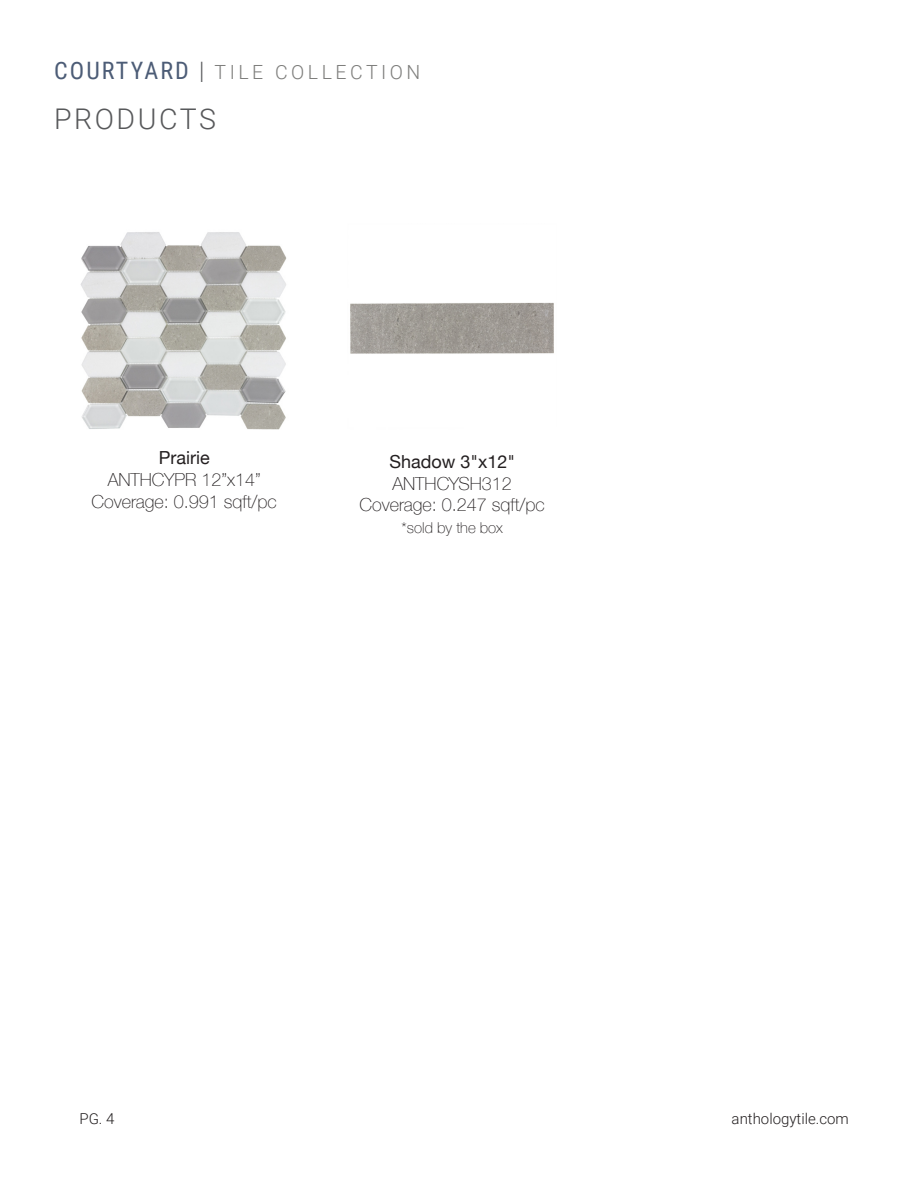
<style>
.page{position:relative;width:918px;height:1188px;background:#fff}
.page>*{position:absolute;margin:0;border:0;box-sizing:border-box;transform-origin:0 0}
.t1{font:300 28.5px "Roboto";letter-spacing:.09em;color:#57585a}
.t2{font:300 19.5px "Roboto";letter-spacing:.18em;color:#7e7e7c}
.t3{font:100 18px "Helvetica Neue";color:#231f20}
.t4{font:18px "Helvetica Neue";color:#231f20}
.t5{font:300 15px "Roboto";color:#231f20}
.t6{font:100 15px "Helvetica Neue";color:#231f20}
.s1{font-family:"Roboto Condensed";font-weight:400;font-size:24px;color:#4c5c76}
.s2{font-size:24px;color:#57585a}
</style>
<div class="page">
<img style="left:80px;top:232px;width:207px;height:198px">
<img style="left:350px;top:302px;width:204px;height:52px">
<p class="t2" style="left:54px;top:59px;width:368px"><span class="s1">COURTYARD</span> <span class="s2">|</span> TILE COLLECTION</p>
<p class="t1" style="left:54px;top:99px;width:164px">PRODUCTS</p>
<p class="t4" style="left:159px;top:445px;width:52px">Prairie</p>
<p class="t3" style="left:108px;top:466px;width:155px">ANTHCYPR 12”x14”</p>
<p class="t3" style="left:92px;top:487px;width:187px">Coverage: 0.991 sqft/pc</p>
<p class="t4" style="left:389px;top:449px;width:127px">Shadow 3"x12"</p>
<p class="t3" style="left:392px;top:470px;width:121px">ANTHCYSH312</p>
<p class="t3" style="left:360px;top:491px;width:187px">Coverage: 0.247 sqft/pc</p>
<p class="t6" style="left:402px;top:516px;width:103px">*sold by the box</p>
<p class="t5" style="left:79px;top:1108px;width:37px">PG. 4</p>
<p class="t5" style="left:732px;top:1108px;width:119px">anthologytile.com</p>
</div>
